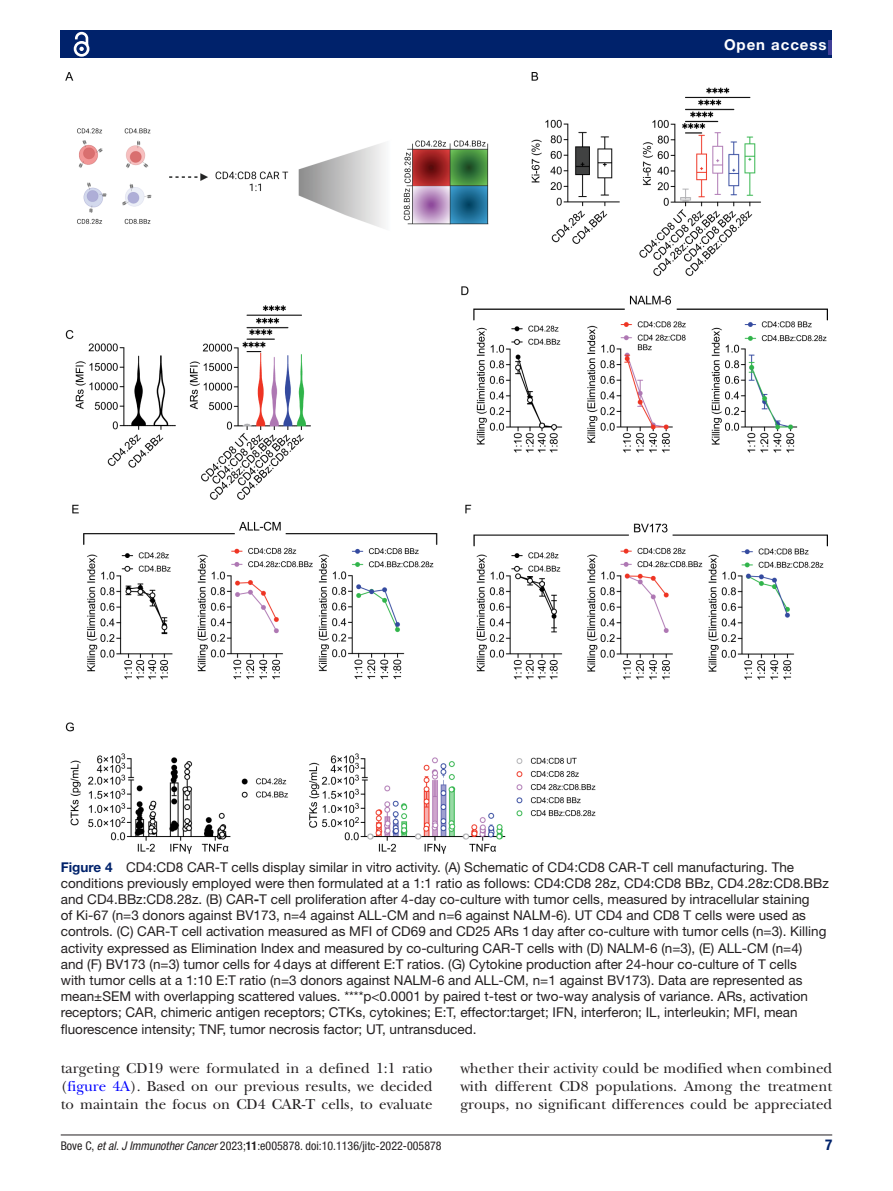
<style>
.page{position:relative;width:893px;height:1191px;background:#fff}
.page>*{position:absolute;margin:0;border:0;box-sizing:border-box;transform-origin:0 0}
.t1{font:15px/18px "New Baskerville";color:#231f20;text-align:justify}
.t2{font:700 15px "Helvetica Neue LT Std";letter-spacing:.065em;color:#fff}
.t3{font:700 condensed 15px "Helvetica Neue LT Std";color:#00226b}
.t4{font:13.5px/16.2px "Helvetica Neue LT Std";color:#231f20}
.t5{font:condensed 12px "Helvetica Neue LT Std";color:#231f20}
.s1{font-weight:700;color:#00226b}
.s2{font-weight:700}
.s3{color:#00f}
.s4{font-style:italic}
</style>
<div class="page">
<hr style="left:61px;top:1134px;width:771px;height:1px;background:#231f20">
<div style="left:61px;top:31px;width:771px;height:27px;background:#00226b"></div>
<hr style="left:828px;top:40px;width:4px;height:15px;background:#414099">
<svg style="left:73px;top:31px;width:17px;height:26px"></svg>
<img style="left:65px;top:73px;width:763px;height:781px">
<p class="t2" style="left:724px;top:35px;width:104px">Open access</p>
<p class="t4" style="left:61px;top:858px;width:770px"><span class="s1">Figure 4</span> CD4:CD8 CAR-T cells display similar in vitro activity. (A) Schematic of CD4:CD8 CAR-T cell manufacturing. The conditions previously employed were then formulated at a 1:1 ratio as follows: CD4:CD8 28z, CD4:CD8 BBz, CD4.28z:CD8.BBz and CD4.BBz:CD8.28z. (B) CAR<span class="s2">-</span>T cell proliferation after 4-day co-culture with tumor cells, measured by intracellular staining<br>of Ki-67 (n=3 donors against BV173, n=4 against ALL-CM and n=6 against NALM-6). UT CD4 and CD8 T cells were used as controls. (C) CAR-T cell activation measured as MFI of CD69 and CD25 ARs 1day after co-culture with tumor cells (n=3). Killing activity expressed as Elimination Index and measured by co-culturing CAR-T cells with (D) NALM-6 (n=3), (E) ALL-CM (n=4)<br>and (F) BV173 (n=3) tumor cells for 4days at different E:T ratios. (G) Cytokine production after 24-hour co-culture of T cells<br>with tumor cells at a 1:10 E:T ratio (n=3 donors against NALM-6 and ALL-CM, n=1 against BV173). Data are represented as mean±SEM with overlapping scattered values. ****p&lt;0.0001 by paired t-test or two-way analysis of variance. ARs, activation receptors; CAR, chimeric antigen receptors; CTKs, cytokines; E:T, effector:target; IFN, interferon; IL, interleukin; MFI, mean<br>fl uorescence intensity; TNF, tumor necrosis factor; UT, untransduced.</p>
<p class="t1" style="left:61px;top:1059px;width:373px">targeting CD19 were formulated in a defined 1:1 ratio (<span class="s3">figure 4A</span>). Based on our previous results, we decided to maintain the focus on CD4 CAR-T cells, to evaluate</p>
<p class="t1" style="left:460px;top:1059px;width:373px">whether their activity could be modified when combined with different CD8 populations. Among the treatment groups, no significant differences could be appreciated</p>
<p class="t5" style="left:61px;top:1138px;width:382px">Bove C, <span class="s4">et al</span>. <span class="s4">J Immunother Cancer</span> 2023;<span class="s2">11</span>:e005878. doi:10.1136/jitc-2022-005878</p>
<p class="t3" style="left:825px;top:1135px;width:9px">7</p>
</div>
